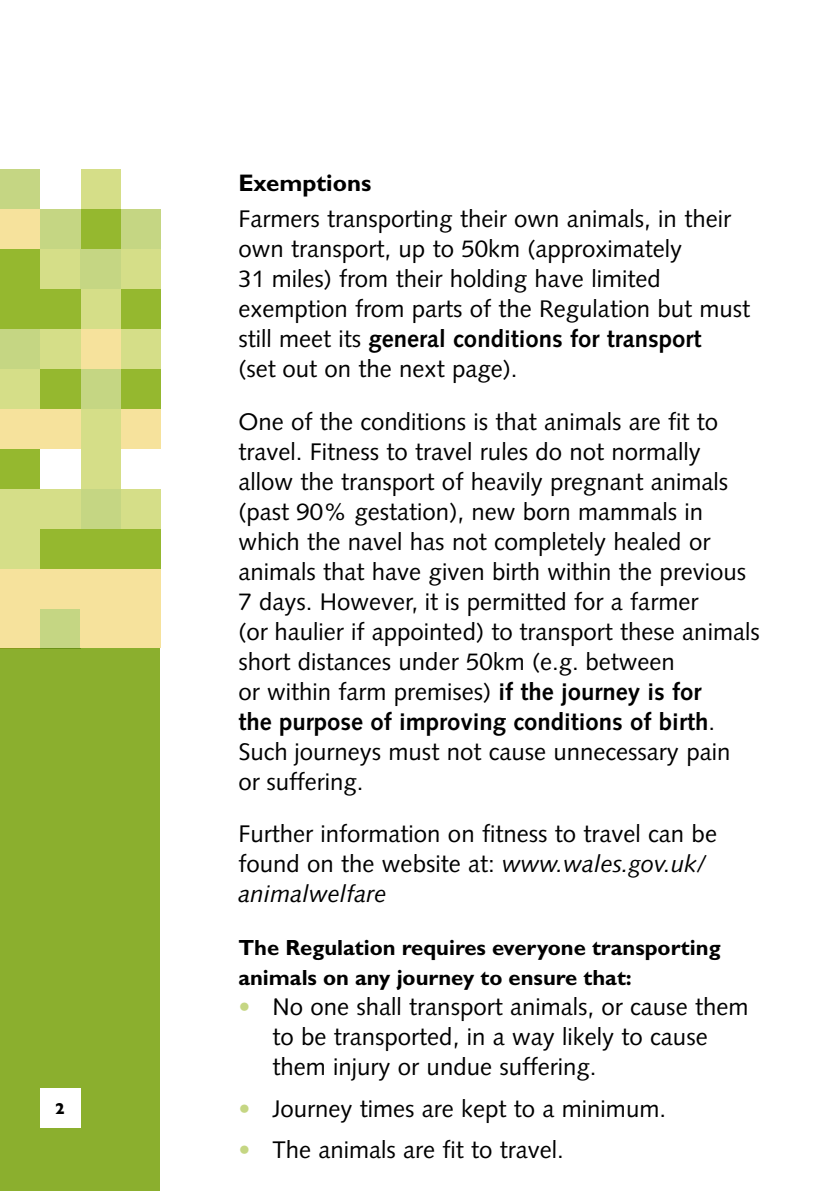
<style>
.page{position:relative;width:840px;height:1191px;background:#fff}
.page>*{position:absolute;margin:0;border:0;box-sizing:border-box;transform-origin:0 0}
.Body_text{font:24px/30px "Syntax LT Std";color:#000}
.Bullets{font:24px/30px "Syntax LT Std";color:#000}
.Sub_head{font:700 24px "Gill Sans Std";color:#000}
.t1{font:24px/41.4px "Syntax LT Std";color:#c5d683}
.sub_sub_heading{font:700 22px/30px "Gill Sans Std";color:#000}
.s1{font-weight:700}
.s2{font-style:italic}
</style>
<div class="page">
<div style="left:120px;top:249px;width:40px;height:40px;background:#d5de88"></div>
<div style="left:120px;top:289px;width:40px;height:40px;background:#95b82f"></div>
<div style="left:120px;top:329px;width:40px;height:40px;background:#d5de88"></div>
<div style="left:120px;top:369px;width:40px;height:40px;background:#95b82f"></div>
<div style="left:120px;top:409px;width:40px;height:39px;background:#f6e29c"></div>
<div style="left:120px;top:488px;width:40px;height:40px;background:#d5de88"></div>
<div style="left:120px;top:528px;width:40px;height:40px;background:#95b82f"></div>
<div style="left:120px;top:209px;width:40px;height:40px;background:#c5d683"></div>
<div style="left:120px;top:568px;width:40px;height:40px;background:#f6e29c"></div>
<div style="left:80px;top:289px;width:40px;height:40px;background:#d5de88"></div>
<div style="left:80px;top:329px;width:40px;height:40px;background:#f6e29c"></div>
<div style="left:80px;top:369px;width:40px;height:40px;background:#c5d683"></div>
<div style="left:40px;top:249px;width:40px;height:40px;background:#d5de88"></div>
<div style="left:40px;top:289px;width:40px;height:40px;background:#95b82f"></div>
<div style="left:40px;top:329px;width:40px;height:40px;background:#d5de88"></div>
<div style="left:40px;top:369px;width:40px;height:40px;background:#95b82f"></div>
<div style="left:80px;top:409px;width:40px;height:39px;background:#d5de88"></div>
<div style="left:80px;top:448px;width:40px;height:40px;background:#d5de88"></div>
<div style="left:80px;top:488px;width:40px;height:40px;background:#c5d683"></div>
<div style="left:80px;top:528px;width:40px;height:40px;background:#95b82f"></div>
<div style="left:40px;top:409px;width:40px;height:39px;background:#f6e29c"></div>
<div style="left:40px;top:488px;width:40px;height:40px;background:#d5de88"></div>
<div style="left:40px;top:528px;width:40px;height:40px;background:#95b82f"></div>
<div style="left:80px;top:209px;width:40px;height:40px;background:#95b82f"></div>
<div style="left:80px;top:249px;width:40px;height:40px;background:#c5d683"></div>
<div style="left:40px;top:209px;width:40px;height:40px;background:#c5d683"></div>
<div style="left:80px;top:169px;width:40px;height:40px;background:#d5de88"></div>
<div style="left:80px;top:568px;width:40px;height:40px;background:#f6e29c"></div>
<div style="left:40px;top:568px;width:40px;height:40px;background:#f6e29c"></div>
<div style="left:40px;top:608px;width:40px;height:40px;background:#c5d683"></div>
<div style="left:0;top:289px;width:40px;height:40px;background:#95b82f"></div>
<div style="left:0;top:329px;width:40px;height:40px;background:#c5d683"></div>
<div style="left:0;top:369px;width:40px;height:40px;background:#d5de88"></div>
<div style="left:0;top:409px;width:40px;height:39px;background:#f6e29c"></div>
<div style="left:0;top:448px;width:40px;height:40px;background:#95b82f"></div>
<div style="left:0;top:488px;width:40px;height:40px;background:#d5de88"></div>
<div style="left:0;top:528px;width:40px;height:40px;background:#d5de88"></div>
<div style="left:0;top:249px;width:40px;height:40px;background:#95b82f"></div>
<div style="left:0;top:209px;width:40px;height:40px;background:#f6e29c"></div>
<div style="left:0;top:169px;width:40px;height:40px;background:#c5d683"></div>
<div style="left:0;top:568px;width:40px;height:40px;background:#f6e29c"></div>
<div style="left:0;top:608px;width:40px;height:40px;background:#f6e29c"></div>
<div style="left:0;top:648px;width:160px;height:543px;background:#8baf2e"></div>
<div style="left:40px;top:1088px;width:40px;height:40px;background:#fff"></div>
<div style="left:120px;top:608px;width:40px;height:40px;background:#f6e29c"></div>
<div style="left:80px;top:608px;width:40px;height:40px;background:#f6e29c"></div>
<p class="Sub_head" style="left:238px;top:169px;width:134px">Exemptions</p>
<p class="Body_text" style="left:238px;top:204px;width:513px">Farmers transporting their own animals, in their own transport, up to 50km (approximately<br>31 miles) from their holding have limited exemption from parts of the Regulation but must still meet its <span class="s1">general conditions for transport<br></span>(set out on the next page).</p>
<p class="Body_text" style="left:238px;top:406px;width:522px">One of the conditions is that animals are fit to travel. Fitness to travel rules do not normally allow the transport of heavily pregnant animals (past 90% gestation), new born mammals in which the navel has not completely healed or animals that have given birth within the previous 7 days. However, it is permitted for a farmer<br>(or haulier if appointed) to transport these animals short distances under 50km (e.g. between<br>or within farm premises) <span class="s1">if the journey is for<br>the purpose of improving conditions of birth</span>.<br>Such journeys must not cause unnecessary pain<br>or suffering.</p>
<p class="Body_text" style="left:238px;top:819px;width:480px">Further information on fitness to travel can be found on the website at: <span class="s2">www.wales.gov.uk/ animalwelfare</span></p>
<p class="sub_sub_heading" style="left:238px;top:932px;width:483px">The Regulation requires everyone transporting animals on any journey to ensure that:</p>
<p class="Bullets" style="left:272px;top:992px;width:477px">No one shall transport animals, or cause them to be transported, in a way likely to cause them injury or undue suffering.</p>
<p class="Bullets" style="left:272px;top:1093px;width:395px">Journey times are kept to a minimum.</p>
<p class="Bullets" style="left:272px;top:1134px;width:293px">The animals are fit to travel.</p>
<p class="t1" style="left:238px;top:986px;width:13px">•</p>
<p class="t1" style="left:238px;top:1087px;width:13px">• •</p>
</div>
